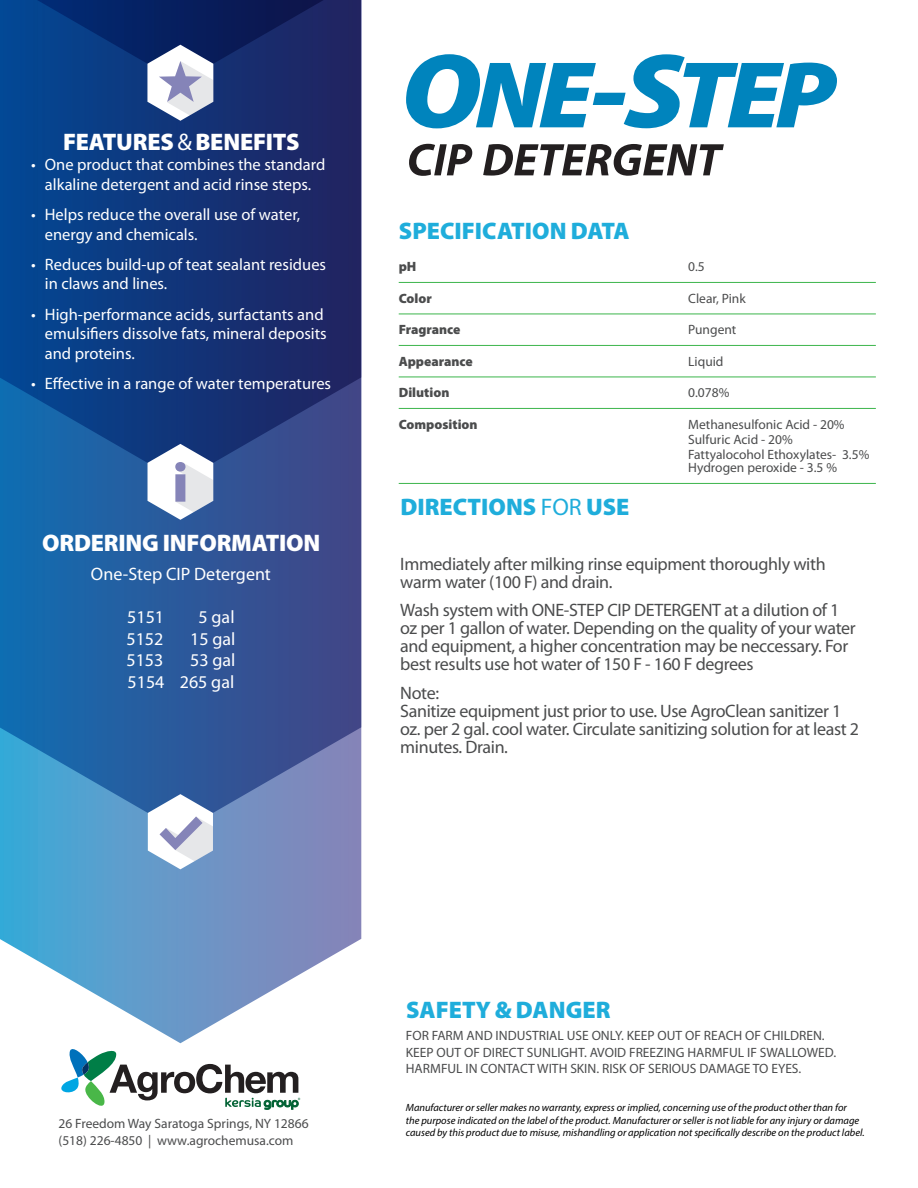
<style>
.page{position:relative;width:918px;height:1188px;background:#fff}
.page>*{position:absolute;margin:0;border:0;box-sizing:border-box;transform-origin:0 0}
.t1{font:900 24px "Myriad Pro";color:#1faddb}
.t2{font:900 24px "Myriad Pro";letter-spacing:-.01em;color:#fff}
.t3{font:18px/18px "Myriad Pro";letter-spacing:-.02em;color:#4b4c4d}
.t4{font:18px "Myriad Pro";color:#fff}
.t5{font:16.5px/19.5px "Myriad Pro";color:#fff}
.Paragraph_Style_1{font:13.5px/15px "Myriad Pro";color:#4b4c4d}
.Paragraph_Style_1-2{font:900 13.5px "Myriad Pro";color:#4b4c4d}
.t6{font:italic 10.5px/12.6px "Myriad Pro";color:#000}
.s1{font-weight:400}
</style>
<div class="page">
<svg style="left:0;top:832px;width:361px;height:211px"></svg>
<svg style="left:0;top:482px;width:361px;height:350px;background:#3262a2"></svg>
<svg style="left:0;top:121px;width:361px;height:361px;background:#143a7e"></svg>
<svg style="left:0;top:0;width:361px;height:121px;background:#213e7d"></svg>
<svg style="left:148px;top:794px;width:65px;height:75px"></svg>
<svg style="left:148px;top:444px;width:65px;height:76px"></svg>
<hr style="left:399px;top:282px;width:477px;height:1px;background:#3cb54c">
<hr style="left:399px;top:314px;width:477px;height:1px;background:#3cb54c">
<hr style="left:399px;top:345px;width:477px;height:1px;background:#3cb54c">
<hr style="left:399px;top:377px;width:477px;height:1px;background:#3cb54c">
<hr style="left:399px;top:408px;width:477px;height:1px;background:#3cb54c">
<hr style="left:399px;top:483px;width:477px;height:1px;background:#3cb54c">
<svg style="left:406px;top:54px;width:431px;height:74px"></svg>
<svg style="left:409px;top:144px;width:63px;height:32px"></svg>
<svg style="left:483px;top:144px;width:241px;height:32px"></svg>
<svg style="left:61px;top:1049px;width:239px;height:61px"></svg>
<p class="t2" style="left:63px;top:126px;width:238px">FEATURES <span class="s1">&amp;</span> BENEFITS</p>
<p class="t5" style="left:31px;top:155px;width:295px;text-align:center">• One product that combines the standard alkaline detergent and acid rinse steps.</p>
<p class="t5" style="left:45px;top:205px;width:257px;text-indent:-14px">• Helps reduce the overall use of water, energy and chemicals.</p>
<p class="t5" style="left:45px;top:254px;width:283px;text-indent:-14px">• Reduces build-up of teat sealant residues in claws and lines.</p>
<p class="t5" style="left:45px;top:304px;width:283px;text-indent:-14px">• High-performance acids, surfactants and emulsifiers dissolve fats, mineral deposits and proteins.</p>
<p class="t5" style="left:31px;top:373px;width:301px">• Effective in a range of water temperatures</p>
<p class="t2" style="left:42px;top:527px;width:280px">ORDERING INFORMATION</p>
<p class="t4" style="left:91px;top:563px;width:181px">One-Step CIP Detergent</p>
<p class="t4" style="left:127px;top:606px;width:38px">5151</p>
<p class="t4" style="left:199px;top:606px;width:38px">5 gal</p>
<p class="t4" style="left:126px;top:628px;width:38px">5152</p>
<p class="t4" style="left:190px;top:628px;width:47px">15 gal</p>
<p class="t4" style="left:126px;top:649px;width:38px">5153</p>
<p class="t4" style="left:190px;top:649px;width:47px">53 gal</p>
<p class="t4" style="left:128px;top:671px;width:108px">5154 265 gal</p>
<p class="t1" style="left:399px;top:214px;width:232px">SPECIFICATION DATA</p>
<p class="Paragraph_Style_1-2" style="left:399px;top:258px;width:19px">pH</p>
<p class="Paragraph_Style_1" style="left:688px;top:259px;width:18px">0.5</p>
<p class="Paragraph_Style_1-2" style="left:399px;top:289px;width:35px">Color</p>
<p class="Paragraph_Style_1" style="left:688px;top:291px;width:59px">Clear, Pink</p>
<p class="Paragraph_Style_1-2" style="left:399px;top:321px;width:63px">Fragrance</p>
<p class="Paragraph_Style_1" style="left:688px;top:322px;width:50px">Pungent</p>
<p class="Paragraph_Style_1-2" style="left:399px;top:352px;width:76px">Appearance</p>
<p class="Paragraph_Style_1" style="left:688px;top:354px;width:37px">Liquid</p>
<p class="Paragraph_Style_1-2" style="left:399px;top:384px;width:52px">Dilution</p>
<p class="Paragraph_Style_1" style="left:688px;top:385px;width:43px">0.078%</p>
<p class="Paragraph_Style_1-2" style="left:399px;top:415px;width:80px">Composition</p>
<p class="Paragraph_Style_1" style="left:688px;top:417px;width:183px">Methanesulfonic Acid - 20%<br>Sulfuric Acid - 20%<br>Fattyalocohol Ethoxylates- 3.5%</p>
<p class="Paragraph_Style_1" style="left:688px;top:460px;width:150px">Hydrogen peroxide - 3.5 %</p>
<p class="t1" style="left:400px;top:491px;width:231px">DIRECTIONS <span class="s1">FOR</span> USE</p>
<p class="t3" style="left:400px;top:554px;width:427px">Immediately after milking rinse equipment thoroughly with warm water (100 F) and drain.</p>
<p class="t3" style="left:400px;top:601px;width:457px">Wash system with ONE-STEP CIP DETERGENT at a dilution of 1 oz per 1 gallon of water. Depending on the quality of your water and equipment, a higher concentration may be neccessary. For best results use hot water of 150 F - 160 F degrees</p>
<p class="t3" style="left:400px;top:684px;width:460px">Note:<br>Sanitize equipment just prior to use. Use AgroClean sanitizer 1 oz. per 2 gal. cool water. Circulate sanitizing solution for at least 2 minutes. Drain.</p>
<p class="Paragraph_Style_1" style="left:59px;top:1116px;width:252px">26 Freedom Way Saratoga Springs, NY 12866</p>
<p class="Paragraph_Style_1" style="left:59px;top:1132px;width:236px">(518) 226-4850 | www.agrochemusa.com</p>
<p class="t1" style="left:406px;top:993px;width:206px">SAFETY &amp; DANGER</p>
<p class="Paragraph_Style_1" style="left:406px;top:1028px;width:420px">FOR FARM AND INDUSTRIAL USE ONLY. KEEP OUT OF REACH OF CHILDREN.</p>
<p class="Paragraph_Style_1" style="left:406px;top:1044px;width:432px;line-height:16.2px">KEEP OUT OF DIRECT SUNLIGHT. AVOID FREEZING HARMFUL IF SWALLOWED.<br>HARMFUL IN CONTACT WITH SKIN. RISK OF SERIOUS DAMAGE TO EYES.</p>
<p class="t6" style="left:406px;top:1101px;width:460px">Manufacturer or seller makes no warranty, express or implied, concerning use of the product other than for<br>the purpose indicated on the label of the product. Manufacturer or seller is not liable for any injury or damage caused by this product due to misuse, mishandling or application not specifically describe on the product label.</p>
</div>
